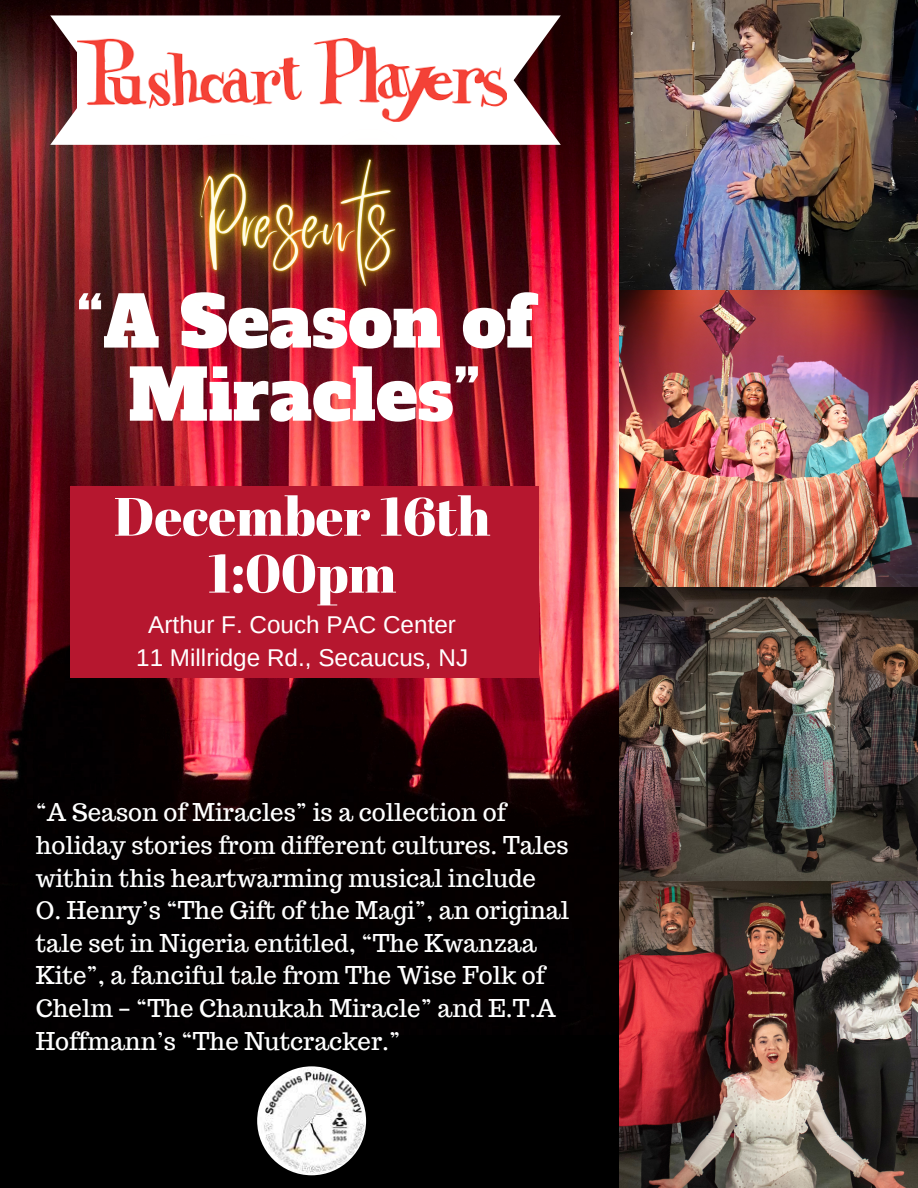
<style>
.page{position:relative;width:918px;height:1188px;background:#fff}
.page>*{position:absolute;margin:0;border:0;box-sizing:border-box;transform-origin:0 0}
.t1{font:69.9px/73.2px "Alfa Slab One";color:#fff;text-align:center}
.t2{font:53.85px "Abril Fatface";color:#fff}
.t3{font:24.3px "Arimo";color:#fff}
.t4{font:24px/32.7px "Trocchi";color:#fff}
.s1{font-family:"Noto Sans Gurmukhi"}
</style>
<div class="page">
<div style="left:0;top:1004px;width:620px;height:184px;background:#000"></div>
<img style="left:0;top:0;width:620px;height:1035px">
<svg style="left:50px;top:15px;width:511px;height:130px"></svg>
<img style="left:77px;top:39px;width:430px;height:83px">
<img style="left:257px;top:1066px;width:109px;height:109px;border-radius:50%">
<img style="left:117px;top:75px;width:358px;height:304px">
<div style="left:70px;top:486px;width:469px;height:192px;background:#b6172f"></div>
<img style="left:620px;top:0;width:298px;height:1188px">
<p class="t1" style="left:76px;top:286px;width:458px">“A Season of<br>Miracles”</p>
<p class="t2" style="left:114px;top:479px;width:378px">December 16th</p>
<p class="t2" style="left:208px;top:536px;width:190px">1:00pm</p>
<p class="t3" style="left:148px;top:611px;width:309px">Arthur F. Couch PAC Center</p>
<p class="t3" style="left:136px;top:644px;width:334px">11 Millridge Rd., Secaucus, NJ</p>
<p class="t4" style="left:36px;top:796px;width:534px">“A Season of Miracles” is a collection of holiday stories from different cultures. Tales within this heartwarming musical include</p>
<p class="t4" style="left:36px;top:894px;width:535px">O. Henry’s “The Gift of the Magi”, an original tale set in Nigeria entitled, “The Kwanzaa Kite”, a fanciful tale from The Wise Folk of Chelm <span class="s1">–</span> “The Chanukah Miracle” and E.T.A Hoffmann’s “The Nutcracker.”</p>
</div>
